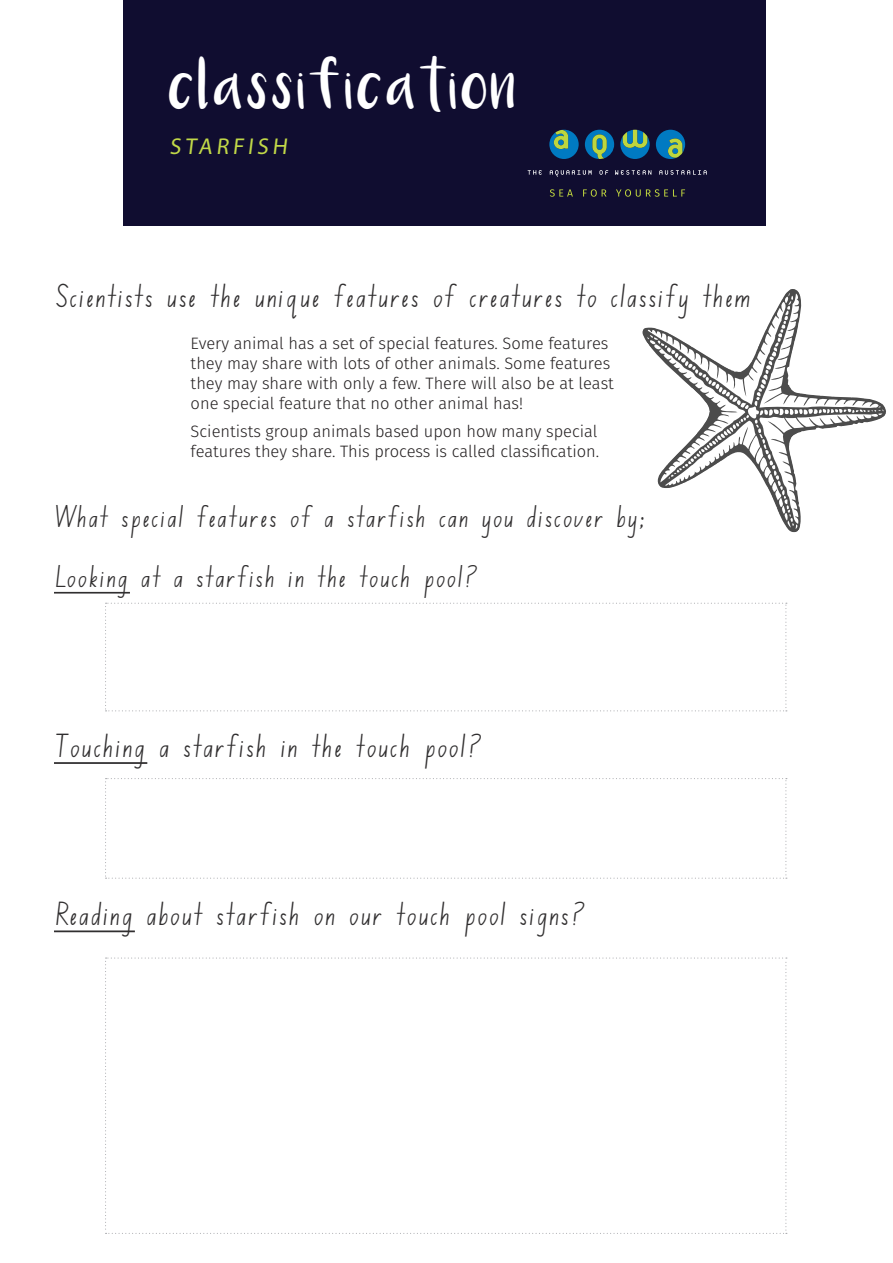
<style>
.page{position:relative;width:893px;height:1263px;background:#fff}
.page>*{position:absolute;margin:0;border:0;box-sizing:border-box;transform-origin:0 0}
.t1{font:35.1px "Luna";letter-spacing:.1em;color:#fff}
.t2{font:34.95px "NSW";letter-spacing:.02em;color:#312f30}
.t3{font:33px "NSW";letter-spacing:.02em;color:#312f30}
.t4{font:22.95px "Myriad Pro";color:#c1d848}
.t5{font:300 16.5px/19.8px "Fira Sans";color:#231f20}
</style>
<div class="page">
<svg style="left:642px;top:290px;width:148px;height:82px"></svg>
<div style="left:124px;top:0;width:642px;height:226px;background:#100d30"></div>
<svg style="left:528px;top:170px;width:14px;height:5px"></svg>
<svg style="left:550px;top:170px;width:42px;height:7px"></svg>
<svg style="left:599px;top:170px;width:9px;height:5px"></svg>
<svg style="left:615px;top:170px;width:36px;height:5px"></svg>
<svg style="left:659px;top:170px;width:48px;height:5px"></svg>
<svg style="left:656px;top:130px;width:29px;height:29px"></svg>
<svg style="left:585px;top:130px;width:29px;height:29px"></svg>
<svg style="left:549px;top:130px;width:30px;height:29px"></svg>
<svg style="left:620px;top:130px;width:30px;height:29px"></svg>
<svg style="left:550px;top:189px;width:23px;height:8px"></svg>
<svg style="left:583px;top:189px;width:24px;height:8px"></svg>
<svg style="left:616px;top:189px;width:69px;height:8px"></svg>
<svg style="left:105px;top:603px;width:682px;height:108px"></svg>
<hr style="left:54px;top:762px;width:93px;height:2px;background:#312f30">
<svg style="left:105px;top:778px;width:682px;height:101px"></svg>
<hr style="left:54px;top:592px;width:76px;height:1px;background:#312f30">
<hr style="left:54px;top:930px;width:81px;height:2px;background:#312f30">
<svg style="left:105px;top:957px;width:682px;height:277px"></svg>
<h1 class="t1" style="left:169px;top:76px;width:349px">classification</h1>
<h3 class="t4" style="left:169px;top:132px;width:123px">STARFISH</h3>
<h2 class="t2" style="left:54px;top:281px;width:700px">Scientists use the unique features of creatures to classify them</h2>
<p class="t5" style="left:191px;top:334px;width:425px">Every animal has a set of special features. Some features they may share with lots of other animals. Some features they may share with only a few. There will also be at least one special feature that no other animal has!</p>
<p class="t5" style="left:191px;top:421px;width:410px">Scientists group animals based upon how many special features they share. This process is called classification.</p>
<h3 class="t3" style="left:54px;top:503px;width:593px">What special features of a starfish can you discover by;</h3>
<h3 class="t3" style="left:54px;top:563px;width:426px">Looking at a starfish in the touch pool?</h3>
<h2 class="t2" style="left:54px;top:731px;width:430px">Touching a starfish in the touch pool?</h2>
<h2 class="t2" style="left:54px;top:899px;width:533px">Reading about starfish on our touch pool signs?</h2>
</div>
